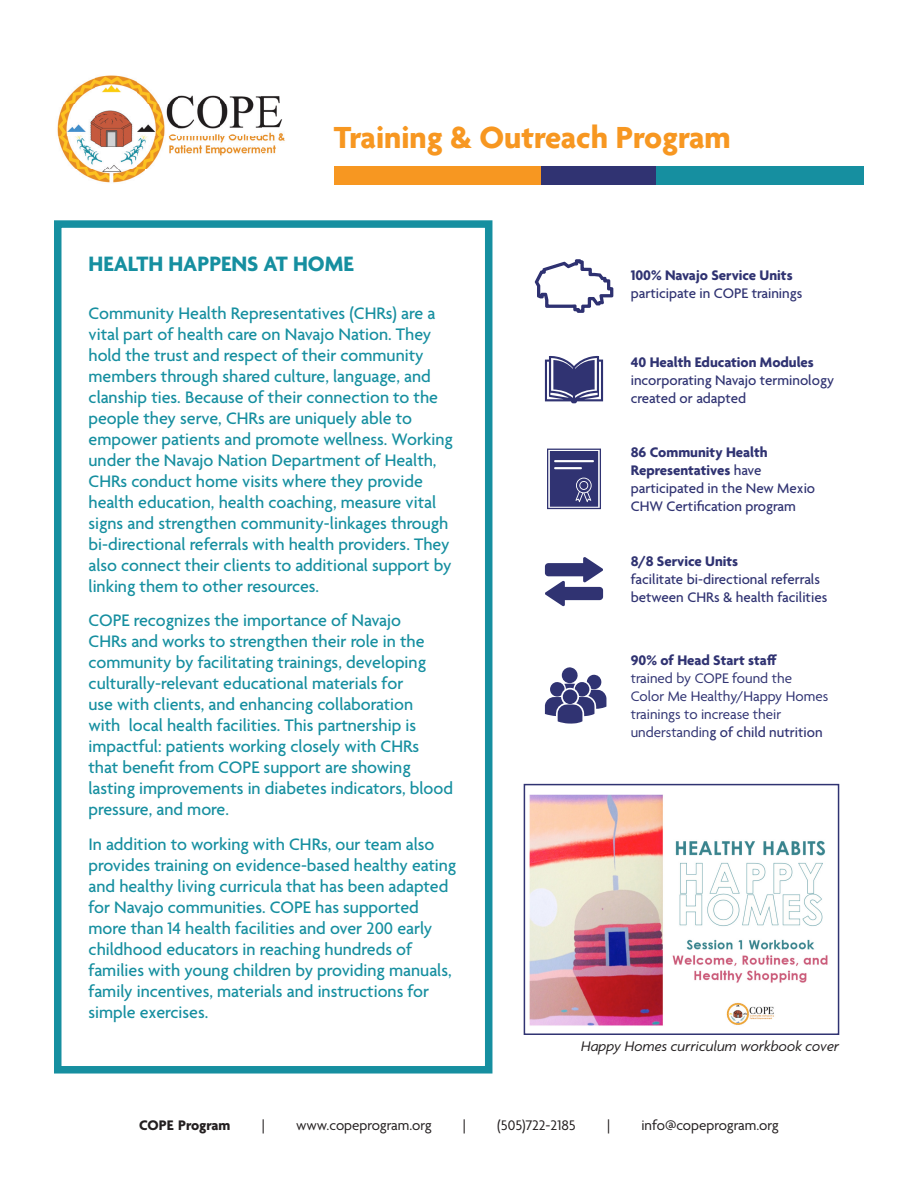
<style>
.page{position:relative;width:918px;height:1188px;background:#fff}
.page>*{position:absolute;margin:0;border:0;box-sizing:border-box;transform-origin:0 0}
.t1{font:700 33px "Agenda";color:#f79721}
.t2{font:700 22.5px "Agenda";color:#168fa0}
.t3{font:500 18px/21px "Agenda";color:#168fa0}
.t4{font:500 15px/18px "Agenda";color:#303372}
.t5{font:15px/18px "Agenda";color:#303372}
.t6{font:15px "Agenda";color:#231f20}
.t7{font:italic 15px "Agenda";color:#231f20}
.t8{font:700 15px "Agenda";color:#303372}
.t9{font:700 15px "Agenda";color:#231f20}
.s1{font-weight:700}
.s2{font-weight:500}
</style>
<div class="page">
<img style="left:57px;top:75px;width:228px;height:108px">
<div style="left:334px;top:166px;width:207px;height:19px;background:#f79721"></div>
<div style="left:656px;top:166px;width:208px;height:19px;background:#168fa0"></div>
<div style="left:541px;top:166px;width:115px;height:19px;background:#303372"></div>
<div style="left:54px;top:220px;width:438px;height:854px;border:8px solid #168fa0"></div>
<svg style="left:534px;top:259px;width:80px;height:54px"></svg>
<svg style="left:545px;top:667px;width:61px;height:57px"></svg>
<svg style="left:545px;top:356px;width:58px;height:48px"></svg>
<img style="left:529px;top:794px;width:299px;height:232px">
<div style="left:524px;top:784px;width:315px;height:251px;border:2px solid #303372"></div>
<svg style="left:547px;top:449px;width:54px;height:60px;background:#525489"></svg>
<svg style="left:545px;top:557px;width:58px;height:50px"></svg>
<p class="t1" style="left:334px;top:120px;width:399px">Training &amp; Outreach Program</p>
<p class="t2" style="left:88px;top:252px;width:267px">HEALTH HAPPENS AT HOME</p>
<p class="t3" style="left:88px;top:304px;width:366px">Community Health Representatives (CHRs) are a vital part of health care on Navajo Nation. They hold the trust and respect of their community members through shared culture, language, and clanship ties. Because of their connection to the people they serve, CHRs are uniquely able to empower patients and promote wellness. Working under the Navajo Nation Department of Health, CHRs conduct home visits where they provide health education, health coaching, measure vital signs and strengthen community-linkages through bi-directional referrals with health providers. They also connect their clients to additional support by linking them to other resources.</p>
<p class="t3" style="left:88px;top:611px;width:366px">COPE recognizes the importance of Navajo<br>CHRs and works to strengthen their role in the community by facilitating trainings, developing culturally-relevant educational materials for<br>use with clients, and enhancing collaboration<br>with local health facilities. This partnership is impactful: patients working closely with CHRs that benefit from COPE support are showing lasting improvements in diabetes indicators, blood pressure, and more.</p>
<p class="t3" style="left:88px;top:835px;width:369px">In addition to working with CHRs, our team also provides training on evidence-based healthy eating and healthy living curricula that has been adapted for Navajo communities. COPE has supported more than 14 health facilities and over 200 early childhood educators in reaching hundreds of families with young children by providing manuals, family incentives, materials and instructions for simple exercises.</p>
<p class="t8" style="left:631px;top:267px;width:163px">100% Navajo Service Units</p>
<p class="t4" style="left:631px;top:285px;width:173px">participate in COPE trainings</p>
<p class="t4" style="left:631px;top:354px;width:205px"><span class="s1">40 Health Education Modules </span>incorporating Navajo terminology created or adapted</p>
<p class="t4" style="left:631px;top:444px;width:186px"><span class="s1">86 Community Health<br>Representatives</span> have participated in the New Mexio<br>CHW Certification program</p>
<p class="t4" style="left:631px;top:553px;width:198px"><span class="s1">8/8 Service Units<br></span>facilitate bi-directional referrals between CHRs &amp; health facilities</p>
<p class="t5" style="left:631px;top:652px;width:199px"><span class="s1">90% of Head Start staff<br></span>trained by COPE found the<br>Color Me Healthy/Happy Homes trainings to increase their understandin<span class="s2">g of child nutrition</span></p>
<p class="t7" style="left:581px;top:1037px;width:260px">Happy Homes curriculum workbook cover</p>
<p class="t9" style="left:139px;top:1117px;width:93px">COPE Program</p>
<p class="t6" style="left:262px;top:1117px;width:5px">|</p>
<p class="t6" style="left:296px;top:1117px;width:137px">www.copeprogram.org</p>
<p class="t6" style="left:463px;top:1117px;width:5px">|</p>
<p class="t6" style="left:497px;top:1117px;width:80px">(505)722-2185</p>
<p class="t6" style="left:607px;top:1117px;width:5px">|</p>
<p class="t6" style="left:641px;top:1117px;width:139px">info@copeprogram.org</p>
</div>
